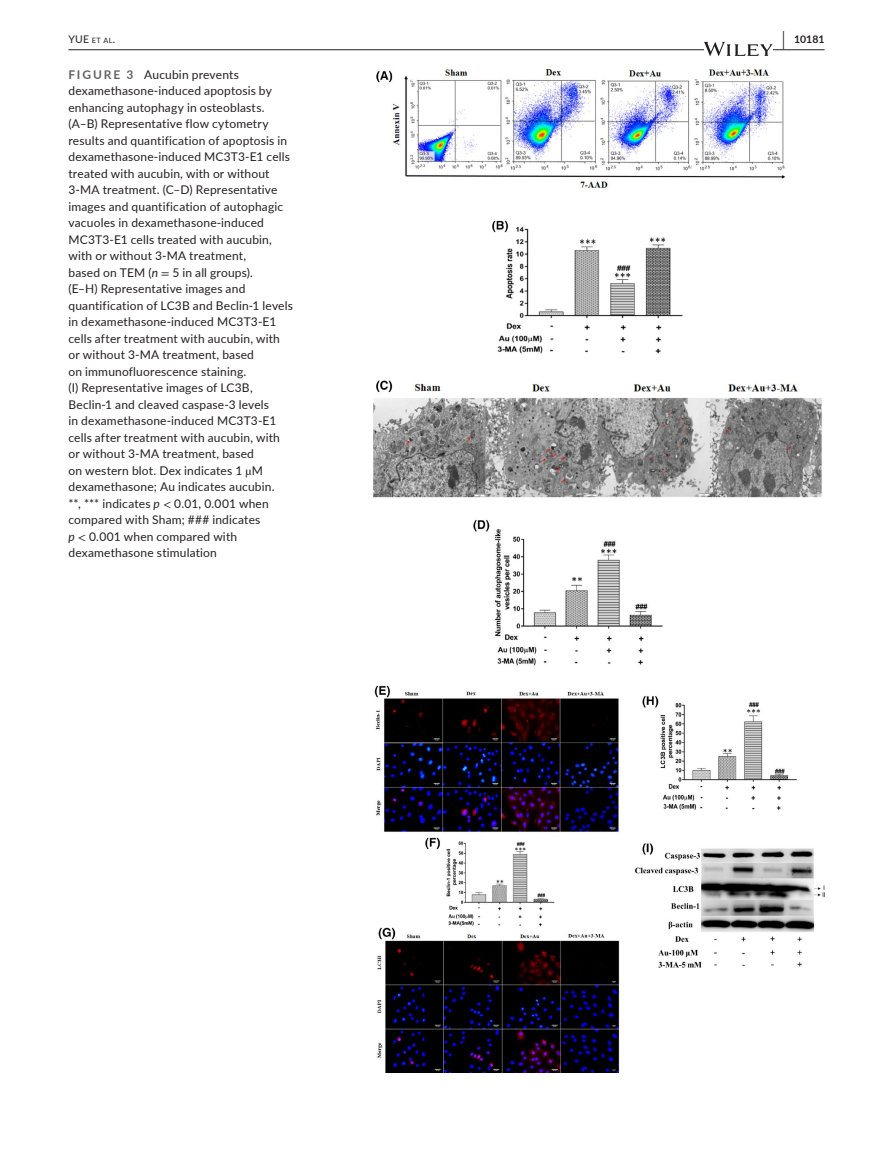
<style>
.page{position:relative;width:893px;height:1174px;background:#fff}
.page>*{position:absolute;margin:0;border:0;box-sizing:border-box;transform-origin:0 0}
.t1{font:12px/16.5px "Lato";letter-spacing:.015em;color:#231f20}
.t2{font:10.5px "Lato";color:#231f20}
.t3{font:700 10.5px "Lato";color:#231f20}
.s1{font-size:7.35px}
.s2{font-size:19.5px}
.s3{font-weight:700;color:#636366}
.s4{font-style:italic}
.s5{font-family:"STIX"}
</style>
<div class="page">
<hr style="left:68px;top:49px;width:756px;height:1px;background:#231f20">
<svg style="left:704px;top:42px;width:69px;height:14px"></svg>
<img style="left:373px;top:69px;width:451px;height:1003px">
<p class="t2" style="left:68px;top:31px;width:48px">YUE <span class="s1">et al</span>.</p>
<p class="t3" style="left:782px;top:31px;width:44px"><span class="s2">|</span> 10181</p>
<p class="t1" style="left:68px;top:66px;width:226px"><span class="s3">FIGURE 3</span> Aucubin prevents dexamethasone-induced apoptosis by enhancing autophagy in osteoblasts. (A–B) Representative flow cytometry results and quantification of apoptosis in dexamethasone-induced MC3T3-E1 cells treated with aucubin, with or without 3-MA treatment. (C–D) Representative images and quantification of autophagic vacuoles in dexamethasone-induced MC3T3-E1 cells treated with aucubin, with or without 3-MA treatment,<br>based on TEM (<span class="s4">n</span> <span class="s5">=</span> 5 in all groups).<br>(E–H) Representative images and quantification of LC3B and Beclin-1 levels in dexamethasone-induced MC3T3-E1 cells after treatment with aucubin, with or without 3-MA treatment, based<br>on immunofluorescence staining.<br>(I) Representative images of LC3B, Beclin-1 and cleaved caspase-3 levels<br>in dexamethasone-induced MC3T3-E1 cells after treatment with aucubin, with or without 3-MA treatment, based<br>on western blot. Dex indicates 1 <span class="s5">µ</span>M dexamethasone; Au indicates aucubin.<br>**, *** indicates <span class="s4">p</span> <span class="s5">&lt;</span> 0.01, 0.001 when compared with Sham; ### indicates<br><span class="s4">p</span> <span class="s5">&lt;</span> 0.001 when compared with dexamethasone stimulation</p>
</div>
